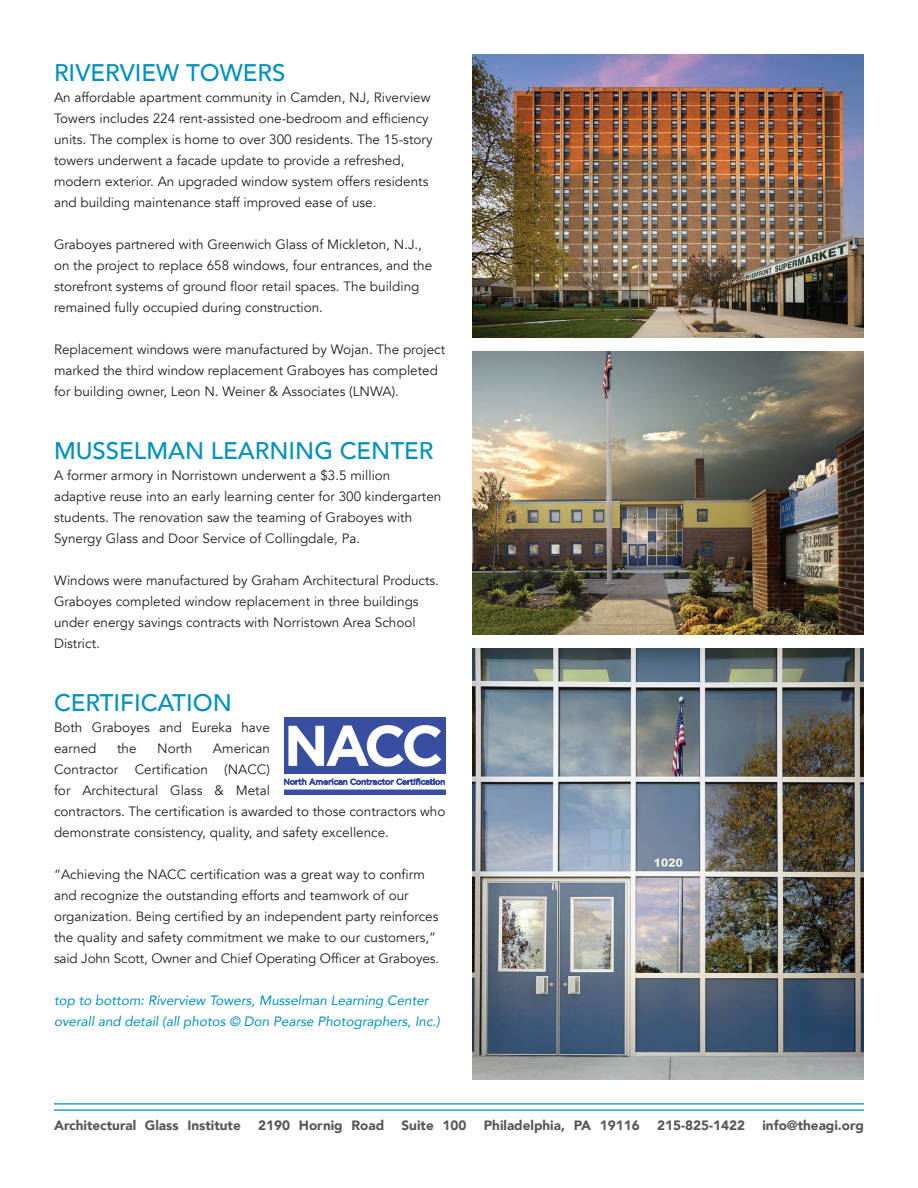
<style>
.page{position:relative;width:918px;height:1188px;background:#fff}
.page>*{position:absolute;margin:0;border:0;box-sizing:border-box;transform-origin:0 0}
.t1{font:500 24px "Avenir";color:#0090be}
.t2{font:13.5px/21px "Avenir";color:#231f20}
.t3{font:italic 13.5px/21px "Avenir";color:#0090be}
.t4{font:900 13.5px "Avenir";color:#57585a}
</style>
<div class="page">
<hr style="left:54px;top:1103px;width:810px;height:2px;background:#0090be">
<hr style="left:54px;top:1109px;width:810px;height:2px;background:#0090be">
<img style="left:472px;top:351px;width:392px;height:283px">
<img style="left:472px;top:54px;width:392px;height:284px">
<img style="left:472px;top:648px;width:392px;height:432px">
<div style="left:284px;top:717px;width:161px;height:77px;background:#384ea1"></div>
<div style="left:284px;top:775px;width:161px;height:14px;background:#fff"></div>
<svg style="left:288px;top:725px;width:153px;height:42px"></svg>
<svg style="left:284px;top:779px;width:161px;height:6px"></svg>
<p class="t1" style="left:54px;top:52px;width:233px">RIVERVIEW TOWERS</p>
<p class="t2" style="left:54px;top:87px;width:380px">An affordable apartment community in Camden, NJ, Riverview Towers includes 224 rent-assisted one-bedroom and efficiency units. The complex is home to over 300 residents. The 15-story towers underwent a facade update to provide a refreshed, modern exterior. An upgraded window system offers residents and building maintenance staff improved ease of use.</p>
<p class="t2" style="left:54px;top:234px;width:380px">Graboyes partnered with Greenwich Glass of Mickleton, N.J., on the project to replace 658 windows, four entrances, and the storefront systems of ground floor retail spaces. The building remained fully occupied during construction.</p>
<p class="t2" style="left:54px;top:339px;width:393px">Replacement windows were manufactured by Wojan. The project marked the third window replacement Graboyes has completed for building owner, Leon N. Weiner &amp; Associates (LNWA).</p>
<p class="t1" style="left:54px;top:430px;width:381px">MUSSELMAN LEARNING CENTER</p>
<p class="t2" style="left:54px;top:465px;width:389px">A former armory in Norristown underwent a $3.5 million adaptive reuse into an early learning center for 300 kindergarten students. The renovation saw the teaming of Graboyes with Synergy Glass and Door Service of Collingdale, Pa.</p>
<p class="t2" style="left:54px;top:570px;width:387px">Windows were manufactured by Graham Architectural Products.<br>Graboyes completed window replacement in three buildings under energy savings contracts with Norristown Area School District.</p>
<p class="t1" style="left:54px;top:682px;width:179px">CERTIFICATION</p>
<p class="t2" style="left:54px;top:717px;width:217px">Both Graboyes and Eureka have earned</p>
<p class="t2" style="left:117px;top:738px;width:21px">the</p>
<p class="t2" style="left:157px;top:738px;width:36px">North</p>
<p class="t2" style="left:54px;top:738px;width:393px;text-indent:159px">American<br>Contractor Certification (NACC)<br>for Architectural Glass &amp; Metal<br>contractors. The certification is awarded to those contractors who demonstrate consistency, quality, and safety excellence.</p>
<p class="t2" style="left:54px;top:864px;width:387px">“Achieving the NACC certification was a great way to confirm and recognize the outstanding efforts and teamwork of our organization. Being certified by an independent party reinforces the quality and safety commitment we make to our customers,” said John Scott, Owner and Chief Operating Officer at Graboyes.</p>
<p class="t3" style="left:54px;top:990px;width:388px">top to bottom: Riverview Towers, Musselman Learning Center overall and detail (all photos © Don Pearse Photographers, Inc.)</p>
<p class="t4" style="left:54px;top:1114px;width:188px">Architectural Glass Institute</p>
<p class="t4" style="left:258px;top:1114px;width:128px">2190 Hornig Road</p>
<p class="t4" style="left:402px;top:1114px;width:66px">Suite 100</p>
<p class="t4" style="left:484px;top:1114px;width:158px">Philadelphia, PA 19116</p>
<p class="t4" style="left:657px;top:1114px;width:89px">215-825-1422</p>
<p class="t4" style="left:762px;top:1114px;width:103px">info@theagi.org</p>
</div>
